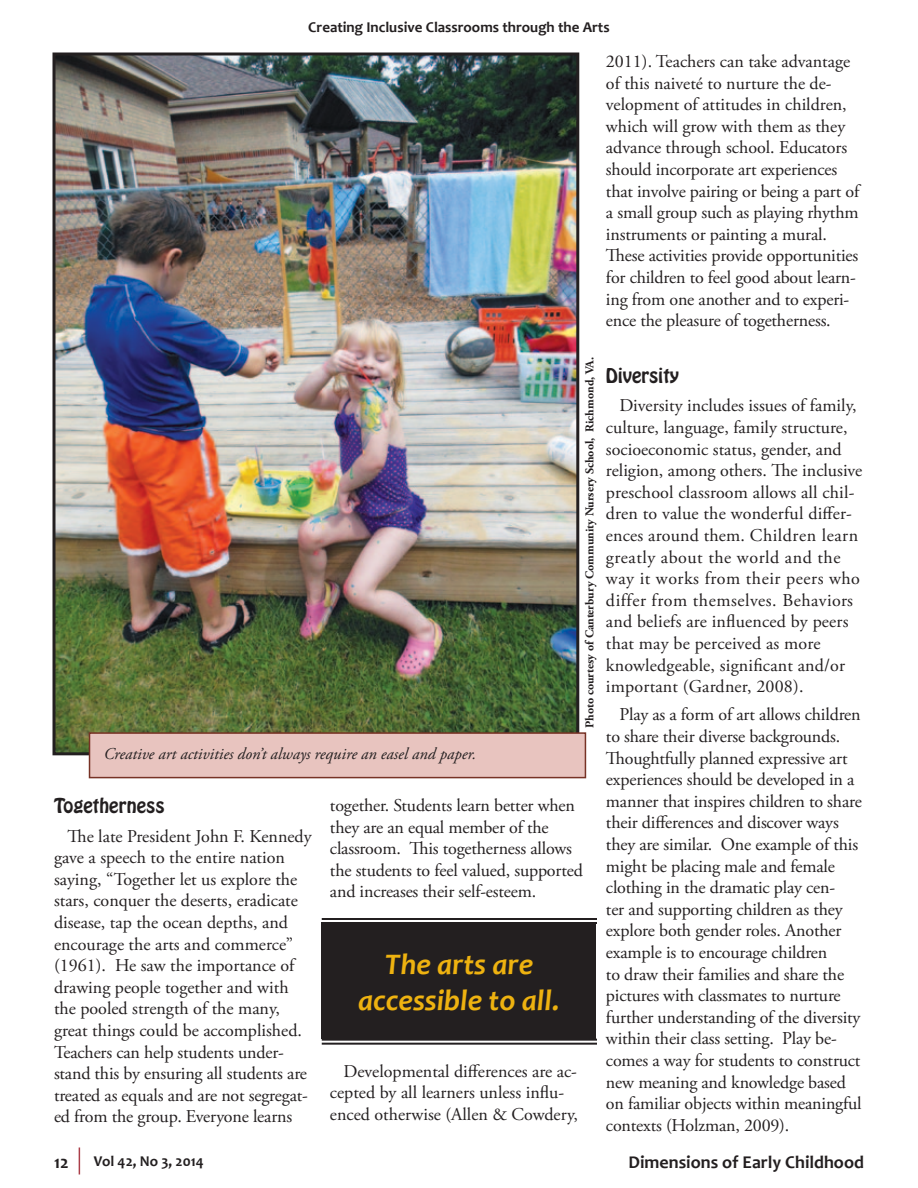
<style>
.page{position:relative;width:918px;height:1188px;background:#fff}
.page>*{position:absolute;margin:0;border:0;box-sizing:border-box;transform-origin:0 0}
.t1{font:italic 700 30px/36px "Candara";color:#eeb210;text-align:center}
.t2{font:18px/21.6px "Adobe Garamond Pro";letter-spacing:-.01em;color:#231f20}
.t3{font:18px/21.6px "Adobe Garamond Pro";letter-spacing:.01em;color:#231f20}
.t4{font:700 18px "Candara";color:#231f20}
.t5{font:18px "Hobo Std";color:#231f20}
.t6{font:italic 16.5px "Adobe Garamond Pro";color:#231f20}
.t7{font:700 15px "Candara";color:#231f20}
.t8{font:700 12px "Adobe Garamond Pro";color:#231f20}
</style>
<div class="page">
<svg style="left:79px;top:1148px;width:1px;height:26px"></svg>
<div style="left:322px;top:923px;width:274px;height:116px;background:#231f20"></div>
<hr style="left:322px;top:918px;width:275px;height:2px;background:#231f20">
<hr style="left:322px;top:922px;width:275px;height:2px;background:#231f20">
<hr style="left:322px;top:1039px;width:275px;height:2px;background:#231f20">
<hr style="left:322px;top:1043px;width:275px;height:2px;background:#231f20">
<img style="left:56px;top:56px;width:519px;height:695px">
<div style="left:52px;top:52px;width:527px;height:703px;border:3px solid #231f20"></div>
<div style="left:90px;top:733px;width:495px;height:45px;background:#e8c4bf"></div>
<div style="left:89px;top:732px;width:497px;height:46px;border:2px solid #773225"></div>
<p class="t7" style="left:308px;top:18px;width:303px">Creating Inclusive Classrooms through the Arts</p>
<p class="t6" style="left:104px;top:744px;width:374px">Creative art activities don’t always require an easel and paper.</p>
<p class="t8" style="left:583px;top:728px;width:372px;rotate:-90deg">Photo courtesy of Canterbury Community Nursery School, Richmond, VA.</p>
<p class="t5" style="left:54px;top:793px;width:112px">Togetherness</p>
<p class="t2" style="left:54px;top:826px;width:259px;text-indent:14px">The late President John F. Kennedy gave a speech to the entire nation saying, “Together let us explore the stars, conquer the deserts, eradicate disease, tap the ocean depths, and encourage the arts and commerce” (1961). He saw the importance of drawing people together and with the pooled strength of the many, great things could be accomplished.<br>Teachers can help students under&shy;stand this by ensuring all students are treated as equals and are not segregat&shy;ed from the group. Everyone learns</p>
<p class="t2" style="left:330px;top:795px;width:254px">together. Students learn better when they are an equal member of the classroom. This togetherness allows the students to feel valued, supported and increases their self-esteem.</p>
<h1 class="t1" style="left:358px;top:946px;width:203px">The arts are accessible to all.</h1>
<p class="t2" style="left:330px;top:1061px;width:249px;text-indent:14px">Developmental differences are ac&shy;cepted by all learners unless influ&shy;enced otherwise (Allen &amp; Cowdery,</p>
<p class="t2" style="left:606px;top:51px;width:255px">2011). Teachers can take advantage of this naiveté to nurture the de&shy;velopment of attitudes in children, which will grow with them as they advance through school. Educators should incorporate art experiences that involve pairing or being a part of a small group such as playing rhythm instruments or painting a mural.<br>These activities provide opportunities for children to feel good about learn&shy;ing from one another and to experi&shy;ence the pleasure of togetherness.</p>
<p class="t5" style="left:606px;top:363px;width:75px">Diversity</p>
<p class="t3" style="left:606px;top:395px;width:258px;text-indent:14px">Diversity includes issues of family, culture, language, family structure, socioeconomic status, gender, and religion, among others. The inclusive preschool classroom allows all chil&shy;dren to value the wonderful differ&shy;ences around them. Children learn greatly about the world and the way it works from their peers who differ from themselves. Behaviors and beliefs are influenced by peers that may be perceived as more knowledgeable, significant and/or important (Gardner, 2008).</p>
<p class="t2" style="left:606px;top:705px;width:257px;text-indent:14px">Play as a form of art allows children to share their diverse backgrounds.<br>Thoughtfully planned expressive art experiences should be developed in a manner that inspires children to share their differences and discover ways they are similar. One example of this might be placing male and female clothing in the dramatic play cen-<br>ter and supporting children as they explore both gender roles. Another example is to encourage children<br>to draw their families and share the pictures with classmates to nurture further understanding of the diversity within their class setting. Play be&shy;comes a way for students to construct new meaning and knowledge based on familiar objects within meaningful contexts (Holzman, 2009).</p>
<p class="t4" style="left:54px;top:1150px;width:16px">12</p>
<p class="t7" style="left:94px;top:1152px;width:111px">Vol 42, No 3, 2014</p>
<p class="t4" style="left:629px;top:1150px;width:237px">Dimensions of Early Childhood</p>
</div>
